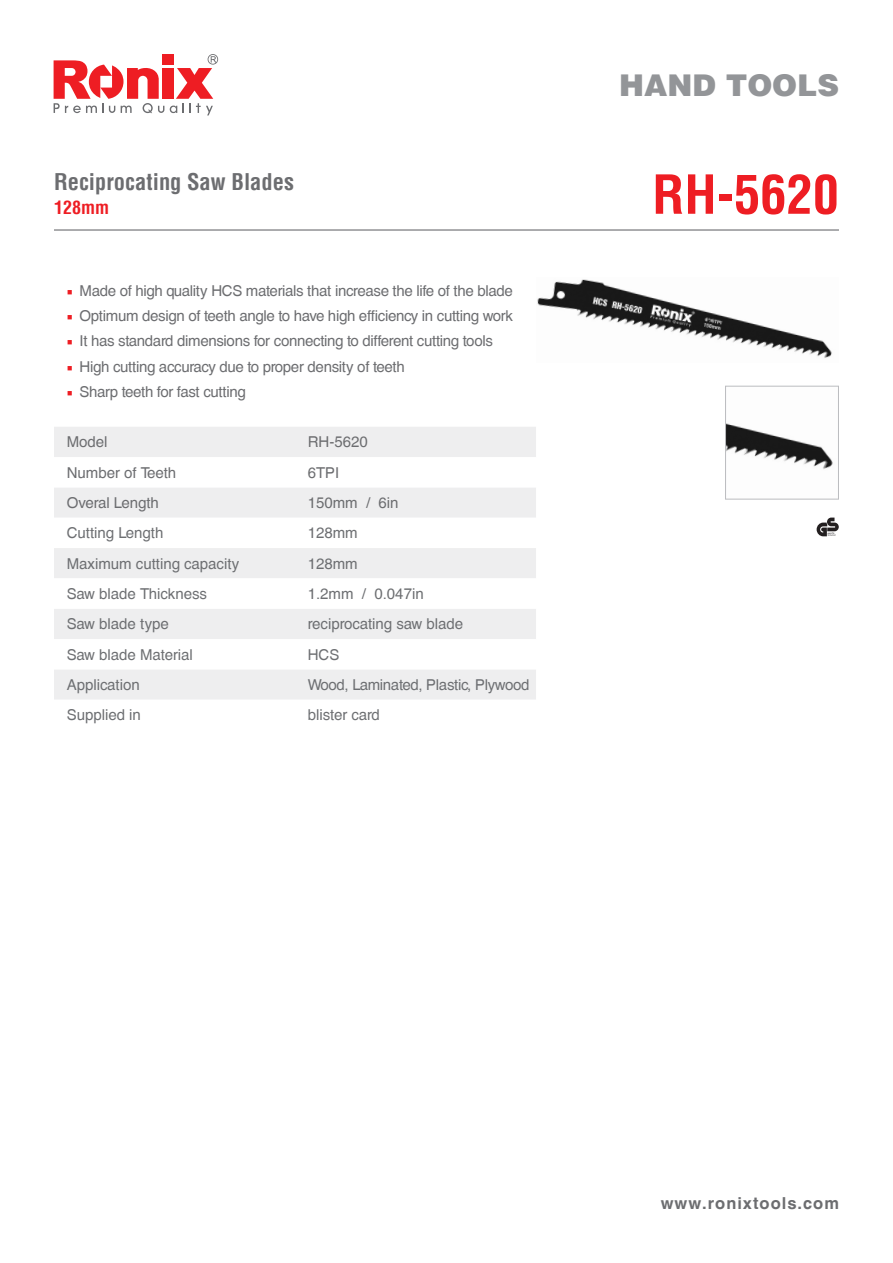
<style>
.page{position:relative;width:893px;height:1263px;background:#fff}
.page>*{position:absolute;margin:0;border:0;box-sizing:border-box;transform-origin:0 0}
.t1{font:700 condensed 52.5px "Helvetica LT";color:#ee1d23}
.t2{font:900 30px "Helvetica LT";color:#939598}
.t3{font:700 condensed 22.5px "Helvetica LT";color:#6c6d70}
.t4{font:700 condensed 18px "Helvetica LT";color:#ee1d23}
.t5{font:700 16.5px "Helvetica CE";letter-spacing:.06em;color:#6c6d70}
.t6{font:15px "Helvetica CE";letter-spacing:-.02em;color:#6c6d70}
.t7{font:15px "Helvetica CE";color:#6d6f72}
.t8{font:15px "Helvetica CE";color:#6c6d70}
.t9{font:15px "Helvetica CE";letter-spacing:-.02em;color:#6d6f72}
.s1{font-family:"Minion Pro";color:#ee1d23}
</style>
<div class="page">
<svg style="left:170px;top:54px;width:48px;height:61px"></svg>
<div style="left:162px;top:68px;width:11px;height:31px;background:#ee1d23"></div>
<svg style="left:54px;top:60px;width:110px;height:53px"></svg>
<div style="left:162px;top:54px;width:11px;height:11px;background:#ee1d23"></div>
<div style="left:54px;top:427px;width:482px;height:30px;background:#eeeeef"></div>
<svg style="left:54px;top:488px;width:482px;height:211px;fill:#eeeeef"></svg>
<hr style="left:54px;top:229px;width:785px;height:2px;background:#6c6d70">
<img style="left:537px;top:279px;width:295px;height:79px">
<img style="left:727px;top:423px;width:106px;height:46px">
<div style="left:725px;top:386px;width:114px;height:114px;border:1px solid #bcbdc0"></div>
<svg style="left:817px;top:518px;width:22px;height:18px"></svg>
<p class="t3" style="left:54px;top:167px;width:242px">Reciprocating Saw Blades</p>
<p class="t4" style="left:54px;top:196px;width:57px">128mm</p>
<p class="t6" style="left:67px;top:282px;width:448px"><span class="s1">■</span> Made of high quality HCS materials that increase the life of the blade</p>
<p class="t6" style="left:67px;top:307px;width:448px"><span class="s1">■</span> Optimum design of teeth angle to have high efficiency in cutting work</p>
<p class="t6" style="left:67px;top:332px;width:428px"><span class="s1">■</span> It has standard dimensions for connecting to different cutting tools</p>
<p class="t6" style="left:67px;top:358px;width:340px"><span class="s1">■</span> High cutting accuracy due to proper density of teeth</p>
<p class="t6" style="left:67px;top:383px;width:180px"><span class="s1">■</span> Sharp teeth for fast cutting</p>
<p class="t6" style="left:67px;top:433px;width:42px">Model</p>
<p class="t6" style="left:308px;top:433px;width:62px">RH-5620</p>
<p class="t8" style="left:67px;top:464px;width:111px">Number of Teeth</p>
<p class="t6" style="left:308px;top:464px;width:33px">6TPI</p>
<p class="t8" style="left:67px;top:494px;width:94px">Overal Length</p>
<p class="t8" style="left:308px;top:494px;width:92px">150mm / 6in</p>
<p class="t7" style="left:67px;top:524px;width:98px">Cutting Length</p>
<p class="t7" style="left:308px;top:524px;width:52px">128mm</p>
<p class="t7" style="left:67px;top:555px;width:174px">Maximum cutting capacity</p>
<p class="t7" style="left:308px;top:555px;width:52px">128mm</p>
<p class="t7" style="left:67px;top:585px;width:142px">Saw blade Thickness</p>
<p class="t7" style="left:308px;top:585px;width:117px">1.2mm / 0.047in</p>
<p class="t7" style="left:67px;top:615px;width:104px">Saw blade type</p>
<p class="t7" style="left:308px;top:615px;width:157px">reciprocating saw blade</p>
<p class="t7" style="left:67px;top:646px;width:127px">Saw blade Material</p>
<p class="t7" style="left:308px;top:646px;width:33px">HCS</p>
<p class="t7" style="left:67px;top:676px;width:75px">Application</p>
<p class="t9" style="left:308px;top:676px;width:223px">Wood, Laminated, Plastic, Plywood</p>
<p class="t7" style="left:67px;top:706px;width:76px">Supplied in</p>
<p class="t7" style="left:308px;top:706px;width:74px">blister card</p>
<h2 class="t2" style="left:619px;top:65px;width:221px">HAND TOOLS</h2>
<p class="t1" style="left:652px;top:162px;width:188px">RH-5620</p>
<p class="t5" style="left:661px;top:1193px;width:180px">www.ronixtools.com</p>
</div>
